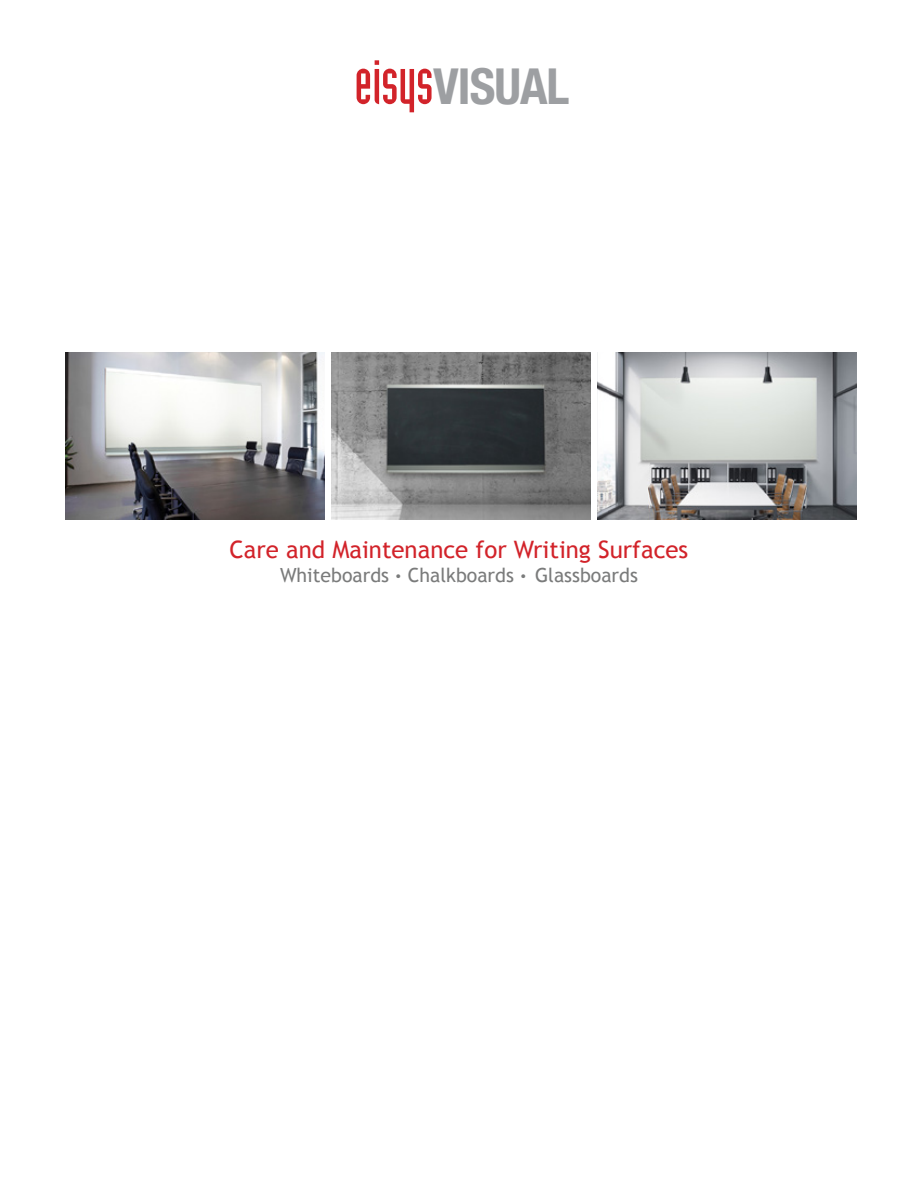
<style>
.page{position:relative;width:918px;height:1188px;background:#fff}
.page>*{position:absolute;margin:0;border:0;box-sizing:border-box;transform-origin:0 0}
.t1{font:700 condensed 49.5px "Helvetica Neue";letter-spacing:-.02em;color:#9d9fa2}
.t2{font:24px "Trebuchet MS";color:#d2232a}
.t3{font:19.5px "Trebuchet MS";color:#7a7b7b}
.s1{font-family:"Industria Solid A";font-weight:400;font-stretch:normal;font-size:60.9px;color:#d2232a}
.s2{font-size:13.5px}
</style>
<div class="page">
<img style="left:597px;top:352px;width:259px;height:167px">
<img style="left:332px;top:352px;width:258px;height:167px">
<img style="left:66px;top:352px;width:259px;height:167px">
<h1 class="t1" style="left:354px;top:45px;width:217px"><span class="s1">eisys</span>VISUAL</h1>
<p class="t2" style="left:230px;top:535px;width:460px">Care and Maintenance for Writing Surfaces</p>
<p class="t3" style="left:280px;top:563px;width:359px">Whiteboards <span class="s2">•</span> Chalkboards <span class="s2">•</span> Glassboards</p>
</div>
